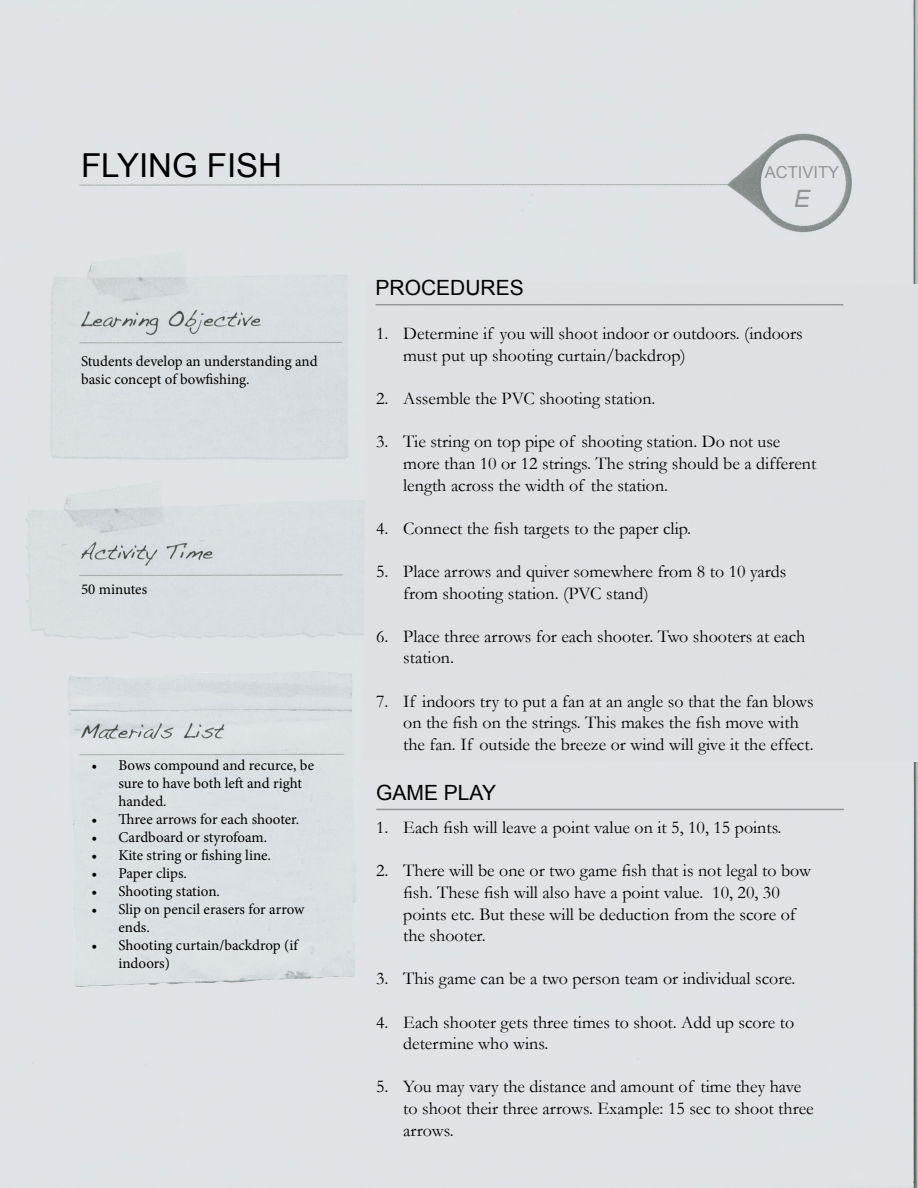
<style>
.page{position:relative;width:918px;height:1188px;background:#fff}
.page>*{position:absolute;margin:0;border:0;box-sizing:border-box;transform-origin:0 0}
.t1{font:33px "Arial";color:#000}
.t2{font:italic 24px "Arial";color:#939598}
.t3{font:21px "Arial";color:#000}
.t4{font:18px/21.6px "Garamond";color:#000}
.t5{font:16.5px "Arial";color:#939598}
.t6{font:15px/18px "Minion Pro";letter-spacing:-.005em;color:#000}
</style>
<div class="page">
<img style="left:0;top:0;width:918px;height:1188px">
<div style="left:70px;top:671px;width:287px;height:315px;background:#dbdfe3"></div>
<div style="left:364px;top:281px;width:554px;height:481px;background:#dfe0e4"></div>
<hr style="left:376px;top:304px;width:467px;height:1px;background:#939598">
<hr style="left:376px;top:809px;width:468px;height:1px;background:#939598">
<h1 class="t1" style="left:81px;top:144px;width:203px">FLYING FISH</h1>
<p class="t6" style="left:81px;top:352px;width:238px">Students develop an understanding and basic concept of bowfishing.</p>
<p class="t6" style="left:81px;top:580px;width:68px">50 minutes</p>
<p class="t6" style="left:118px;top:756px;width:197px;text-indent:-27px">• Bows compound and recurce, be sure to have both left and right handed.</p>
<p class="t6" style="left:92px;top:810px;width:209px">• Three arrows for each shooter.</p>
<p class="t6" style="left:92px;top:828px;width:177px">• Cardboard or styrofoam.</p>
<p class="t6" style="left:92px;top:846px;width:181px">• Kite string or fishing line.</p>
<p class="t6" style="left:92px;top:864px;width:97px">• Paper clips.</p>
<p class="t6" style="left:92px;top:882px;width:130px">• Shooting station.</p>
<p class="t6" style="left:118px;top:900px;width:187px;text-indent:-27px">• Slip on pencil erasers for arrow ends.</p>
<p class="t6" style="left:118px;top:936px;width:181px;text-indent:-27px">• Shooting curtain/backdrop (if indoors)</p>
<p class="t5" style="left:765px;top:162px;width:76px">ACTIVITY</p>
<h2 class="t2" style="left:794px;top:183px;width:18px">E</h2>
<p class="t3" style="left:376px;top:274px;width:150px">PROCEDURES</p>
<p class="t4" style="left:403px;top:322px;width:401px;text-indent:-27px">1. Determine if you will shoot indoor or outdoors. (indoors must put up shooting curtain/backdrop)</p>
<p class="t4" style="left:376px;top:387px;width:281px">2. Assemble the PVC shooting station.</p>
<p class="t4" style="left:403px;top:430px;width:415px;text-indent:-27px">3. Tie string on top pipe of shooting station. Do not use more than 10 or 12 strings. The string should be a different length across the width of the station.</p>
<p class="t4" style="left:376px;top:517px;width:316px">4. Connect the fish targets to the paper clip.</p>
<p class="t4" style="left:403px;top:560px;width:385px;text-indent:-27px">5. Place arrows and quiver somewhere from 8 to 10 yards from shooting station. (PVC stand)</p>
<p class="t4" style="left:403px;top:625px;width:404px;text-indent:-27px">6. Place three arrows for each shooter. Two shooters at each station.</p>
<p class="t4" style="left:403px;top:690px;width:412px;text-indent:-27px">7. If indoors try to put a fan at an angle so that the fan blows on the fish on the strings. This makes the fish move with the fan. If outside the breeze or wind will give it the effect.</p>
<p class="t3" style="left:376px;top:779px;width:121px">GAME PLAY</p>
<p class="t4" style="left:376px;top:816px;width:407px">1. Each fish will leave a point value on it 5, 10, 15 points.</p>
<p class="t4" style="left:403px;top:859px;width:410px;text-indent:-27px">2. There will be one or two game fish that is not legal to bow fish. These fish will also have a point value. 10, 20, 30 points etc. But these will be deduction from the score of the shooter.</p>
<p class="t4" style="left:376px;top:967px;width:421px">3. This game can be a two person team or individual score.</p>
<p class="t4" style="left:403px;top:1011px;width:392px;text-indent:-27px">4. Each shooter gets three times to shoot. Add up score to determine who wins.</p>
<p class="t4" style="left:403px;top:1075px;width:412px;text-indent:-27px">5. You may vary the distance and amount of time they have to shoot their three arrows. Example: 15 sec to shoot three arrows.</p>
</div>
